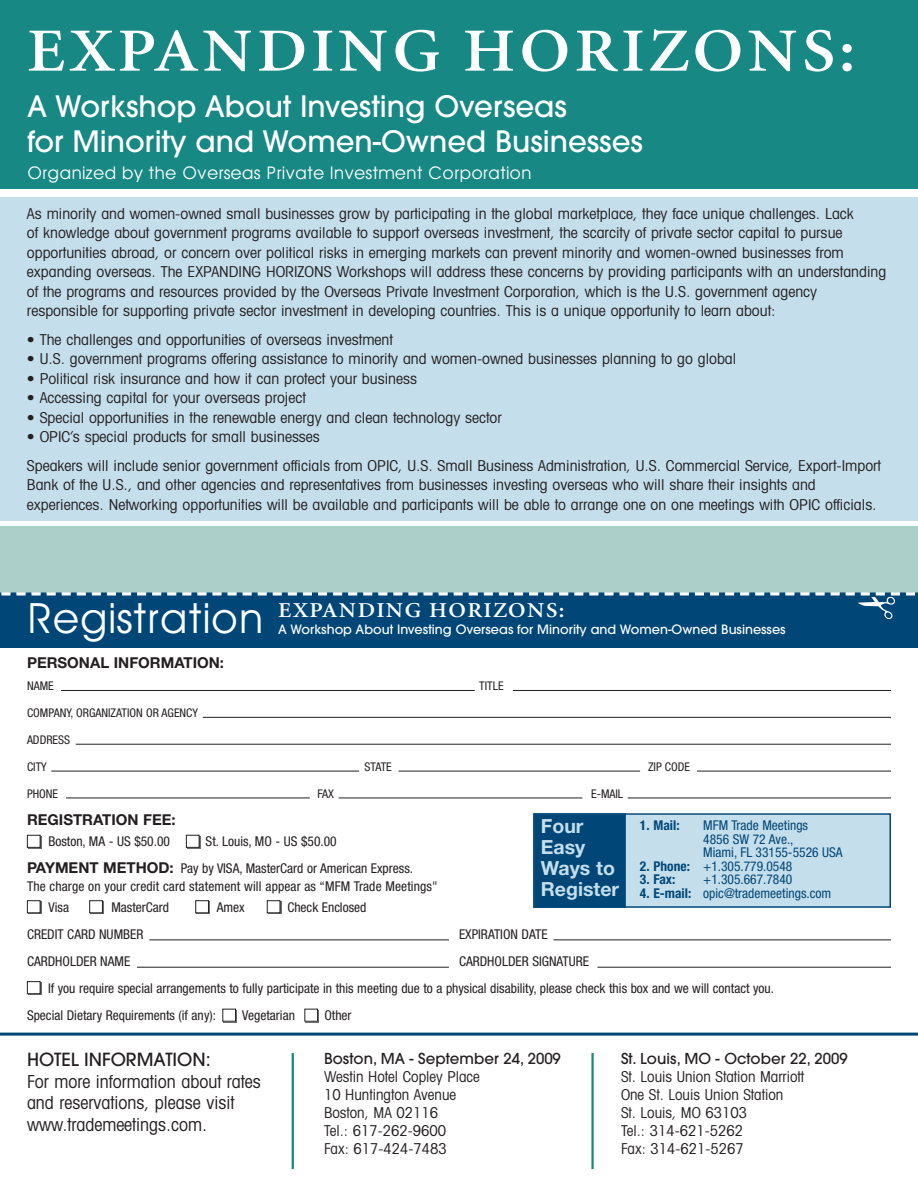
<style>
.page{position:relative;width:918px;height:1188px;background:#fff}
.page>*{position:absolute;margin:0;border:0;box-sizing:border-box;transform-origin:0 0}
.t1{font:600 61.5px "Minion";letter-spacing:.06em;color:#fff;scale:1.1 1}
.t2{font:42px "Avant Garde";color:#fff}
.t3{font:500 29.25px/35.1px "Avant Garde";color:#fff}
.t4{font:600 21.3px "Minion";letter-spacing:.06em;color:#fff;scale:1.1 1}
.t5{font:700 19.5px/21px "Helvetica Neue";color:#c5deeb}
.t6{font:condensed 18px/21.6px "Avant Garde";color:#231f20}
.t7{font:500 18px "Avant Garde";color:#231f20}
.t8{font:17.55px "Avant Garde";color:#fff}
.t9{font:condensed 15px/19.5px "Avant Garde";color:#231f20;scale:1.05 1}
.t10{font:condensed 15px/18px "Avant Garde";color:#231f20}
.t11{font:500 15px "Avant Garde";color:#231f20}
.t12{font:700 15px "Helvetica Neue";color:#231f20}
.t13{font:condensed 13.5px/27px "Helvetica Neue";color:#231f20}
.t14{font:condensed 13.5px/13.5px "Helvetica Neue";color:#004778}
.t15{font:700 condensed 13.5px "Helvetica Neue";color:#004778}
.t16{font:500 12.75px "Avant Garde";color:#fff}
.t17{font:condensed 12px "Helvetica Neue";color:#231f20}
.s1{font-weight:700}
.s2{font-weight:700;font-stretch:normal;font-size:15px}
</style>
<div class="page">
<div style="left:0;top:526px;width:918px;height:68px;background:#accfc9"></div>
<div style="left:0;top:594px;width:918px;height:54px;background:#004778"></div>
<hr style="left:61px;top:690px;width:414px;height:1px;background:#231f20">
<hr style="left:513px;top:690px;width:378px;height:1px;background:#231f20">
<hr style="left:553px;top:940px;width:338px;height:1px;background:#231f20">
<hr style="left:597px;top:967px;width:294px;height:1px;background:#231f20">
<hr style="left:149px;top:940px;width:300px;height:1px;background:#231f20">
<hr style="left:137px;top:967px;width:312px;height:1px;background:#231f20">
<hr style="left:203px;top:717px;width:688px;height:1px;background:#231f20">
<hr style="left:76px;top:744px;width:815px;height:1px;background:#231f20">
<hr style="left:51px;top:771px;width:308px;height:1px;background:#231f20">
<hr style="left:399px;top:771px;width:241px;height:1px;background:#231f20">
<hr style="left:697px;top:771px;width:194px;height:1px;background:#231f20">
<hr style="left:66px;top:798px;width:244px;height:1px;background:#231f20">
<hr style="left:628px;top:798px;width:263px;height:1px;background:#231f20">
<div style="left:28px;top:836px;width:14px;height:13px;background:#3e3c3d"></div>
<div style="left:27px;top:835px;width:13px;height:12px;background:#fff"></div>
<div style="left:27px;top:835px;width:13px;height:13px;border:1px solid #231f20"></div>
<div style="left:28px;top:901px;width:14px;height:13px;background:#3e3c3d"></div>
<div style="left:27px;top:901px;width:13px;height:12px;background:#fff"></div>
<div style="left:27px;top:900px;width:13px;height:13px;border:1px solid #231f20"></div>
<div style="left:28px;top:982px;width:14px;height:13px;background:#3e3c3d"></div>
<div style="left:27px;top:982px;width:13px;height:12px;background:#fff"></div>
<div style="left:27px;top:981px;width:13px;height:13px;border:1px solid #231f20"></div>
<svg style="left:90px;top:901px;width:14px;height:13px"></svg>
<div style="left:90px;top:901px;width:12px;height:12px;background:#fff"></div>
<div style="left:89px;top:900px;width:14px;height:13px;border:1px solid #231f20"></div>
<svg style="left:197px;top:901px;width:13px;height:13px"></svg>
<div style="left:196px;top:901px;width:12px;height:12px;background:#fff"></div>
<div style="left:195px;top:900px;width:14px;height:13px;border:1px solid #231f20"></div>
<div style="left:224px;top:1010px;width:13px;height:13px;background:#6d6e70"></div>
<div style="left:223px;top:1009px;width:13px;height:12px;background:#fff"></div>
<div style="left:222px;top:1009px;width:14px;height:13px;border:1px solid #231f20"></div>
<div style="left:306px;top:1010px;width:13px;height:13px;background:#6d6e70"></div>
<div style="left:305px;top:1009px;width:13px;height:12px;background:#fff"></div>
<div style="left:304px;top:1009px;width:14px;height:13px;border:1px solid #231f20"></div>
<div style="left:535px;top:815px;width:355px;height:91px;background:#c5deeb"></div>
<div style="left:533px;top:813px;width:358px;height:95px;border:2px solid #004778"></div>
<div style="left:535px;top:815px;width:89px;height:91px;background:#004778"></div>
<div style="left:533px;top:813px;width:93px;height:95px;border:2px solid #004778"></div>
<hr style="left:0;top:1033px;width:918px;height:3px;background:#004778">
<div style="left:0;top:0;width:918px;height:189px;background:#178883"></div>
<div style="left:0;top:197px;width:918px;height:324px;background:#c5deeb"></div>
<svg style="left:0;top:592px;width:918px;height:27px"></svg>
<hr style="left:339px;top:798px;width:243px;height:1px;background:#231f20">
<hr style="left:292px;top:1053px;width:2px;height:116px;background:#178883">
<hr style="left:591px;top:1053px;width:3px;height:116px;background:#178883">
<div style="left:268px;top:901px;width:14px;height:13px;background:#484748"></div>
<div style="left:267px;top:901px;width:13px;height:12px;background:#fff"></div>
<div style="left:267px;top:900px;width:13px;height:13px;border:1px solid #231f20"></div>
<div style="left:187px;top:836px;width:14px;height:13px;background:#6d6e70"></div>
<div style="left:186px;top:835px;width:13px;height:12px;background:#fff"></div>
<div style="left:186px;top:835px;width:14px;height:13px;border:1px solid #231f20"></div>
<h1 class="t1" style="left:27px;top:27px;width:754px">EXPANDING HORIZONS:</h1>
<h3 class="t3" style="left:27px;top:91px;width:617px">A Workshop About Investing Overseas<br>for Minority and Women-Owned Businesses</h3>
<p class="t8" style="left:27px;top:166px;width:506px">Organized by the Overseas Private Investment Corporation</p>
<p class="t9" style="left:27px;top:205px;width:820px">As minority and women-owned small businesses grow by participating in the global marketplace, they face unique challenges. Lack<br>of knowledge about government programs available to support overseas investment, the scarcity of private sector capital to pursue opportunities abroad, or concern over political risks in emerging markets can prevent minority and women-owned businesses from expanding overseas. The EXPANDING HORIZONS Workshops will address these concerns by providing participants with an understanding of the programs and resources provided by the Overseas Private Investment Corporation, which is the U.S. government agency responsible for supporting private sector investment in developing countries. This is a unique opportunity to learn about:</p>
<p class="t9" style="left:27px;top:331px;width:350px">• The challenges and opportunities of overseas investment</p>
<p class="t9" style="left:27px;top:351px;width:677px">• U.S. government programs offering assistance to minority and women-owned businesses planning to go global</p>
<p class="t9" style="left:27px;top:370px;width:373px">• Political risk insurance and how it can protect your business</p>
<p class="t9" style="left:27px;top:390px;width:267px">• Accessing capital for your overseas project</p>
<p class="t9" style="left:27px;top:409px;width:454px">• Special opportunities in the renewable energy and clean technology sector</p>
<p class="t9" style="left:27px;top:424px;width:815px;line-height:28.5px">• OPIC’s special products for small businesses<br>Speakers will include senior government officials from OPIC, U.S. Small Business Administration, U.S. Commercial Service, Export-Import</p>
<p class="t9" style="left:27px;top:477px;width:811px">Bank of the U.S., and other agencies and representatives from businesses investing overseas who will share their insights and experiences. Networking opportunities will be available and participants will be able to arrange one on one meetings with OPIC officials.</p>
<h3 class="t4" style="left:278px;top:602px;width:262px">EXPANDING HORIZONS:</h3>
<p class="t16" style="left:278px;top:625px;width:509px">A Workshop About Investing Overseas for Minority and Women-Owned Businesses</p>
<h2 class="t2" style="left:27px;top:602px;width:239px">Registration</h2>
<p class="t12" style="left:27px;top:657px;width:199px">PERSONAL INFORMATION:</p>
<p class="t17" style="left:27px;top:682px;width:28px">NAME</p>
<p class="t17" style="left:479px;top:682px;width:26px">TITLE</p>
<p class="t17" style="left:27px;top:709px;width:173px">COMPANY, ORGANIZATION OR AGENCY</p>
<p class="t17" style="left:27px;top:736px;width:45px">ADDRESS</p>
<p class="t17" style="left:27px;top:763px;width:21px">CITY</p>
<p class="t17" style="left:365px;top:763px;width:29px">STATE</p>
<p class="t17" style="left:648px;top:763px;width:44px">ZIP CODE</p>
<p class="t17" style="left:27px;top:790px;width:33px">PHONE</p>
<p class="t17" style="left:318px;top:790px;width:18px">FAX</p>
<p class="t17" style="left:591px;top:790px;width:33px">E-MAIL</p>
<p class="t12" style="left:27px;top:814px;width:150px">REGISTRATION FEE:</p>
<p class="t13" style="left:48px;top:829px;width:123px">Boston, MA - US $50.00</p>
<h3 class="t5" style="left:541px;top:818px;width:80px">Four<br>Easy<br>Ways to<br>Register</h3>
<p class="t15" style="left:640px;top:821px;width:41px">1. Mail:</p>
<p class="t14" style="left:703px;top:820px;width:141px">MFM Trade Meetings<br>4856 SW 72 Ave.,<br>Miami, FL 33155-5526 USA</p>
<p class="t14" style="left:640px;top:860px;width:154px"><span class="s1">2. Phone:</span> +1.305.779.0548</p>
<p class="t15" style="left:640px;top:875px;width:37px">3. Fax:</p>
<p class="t14" style="left:703px;top:874px;width:91px">+1.305.667.7840</p>
<p class="t14" style="left:640px;top:887px;width:193px"><span class="s1">4. E-mail:</span> opic@trademeetings.com</p>
<p class="t13" style="left:27px;top:829px;width:388px;text-indent:179px">St. Louis, MO - US $50.00<br><span class="s2">PAYMENT METHOD:</span> Pay by VISA, MasterCard or American Express.</p>
<p class="t13" style="left:49px;top:877px;width:391px;line-height:21px;text-indent:-22px">The charge on your credit card statement will appear as “MFM Trade Meetings"<br>Visa</p>
<p class="t13" style="left:111px;top:895px;width:59px">MasterCard</p>
<p class="t13" style="left:217px;top:895px;width:29px">Amex</p>
<p class="t13" style="left:287px;top:895px;width:81px">Check Enclosed</p>
<p class="t13" style="left:27px;top:922px;width:118px">CREDIT CARD NUMBER</p>
<p class="t13" style="left:459px;top:922px;width:90px">EXPIRATION DATE</p>
<p class="t13" style="left:27px;top:949px;width:105px">CARDHOLDER NAME</p>
<p class="t13" style="left:459px;top:949px;width:132px">CARDHOLDER SIGNATURE</p>
<p class="t13" style="left:48px;top:976px;width:728px">If you require special arrangements to fully participate in this meeting due to a physical disability, please check this box and we will contact you.</p>
<p class="t13" style="left:27px;top:1003px;width:191px">Special Dietary Requirements (if any):</p>
<p class="t13" style="left:242px;top:1003px;width:54px">Vegetarian</p>
<p class="t13" style="left:324px;top:1003px;width:29px">Other</p>
<p class="t7" style="left:27px;top:1053px;width:185px">HOTEL INFORMATION:</p>
<p class="t6" style="left:27px;top:1072px;width:235px">For more information about rates and reservations, please visit www.trademeetings.com.</p>
<p class="t11" style="left:324px;top:1053px;width:238px">Boston, MA - September 24, 2009</p>
<p class="t10" style="left:324px;top:1069px;width:157px">Westin Hotel Copley Place<br>10 Huntington Avenue<br>Boston, MA 02116<br>Tel.: 617-262-9600<br>Fax: 617-424-7483</p>
<p class="t11" style="left:621px;top:1053px;width:228px">St. Louis, MO - October 22, 2009</p>
<p class="t10" style="left:621px;top:1069px;width:185px">St. Louis Union Station Marriott<br>One St. Louis Union Station<br>St. Louis, MO 63103<br>Tel.: 314-621-5262<br>Fax: 314-621-5267</p>
</div>
